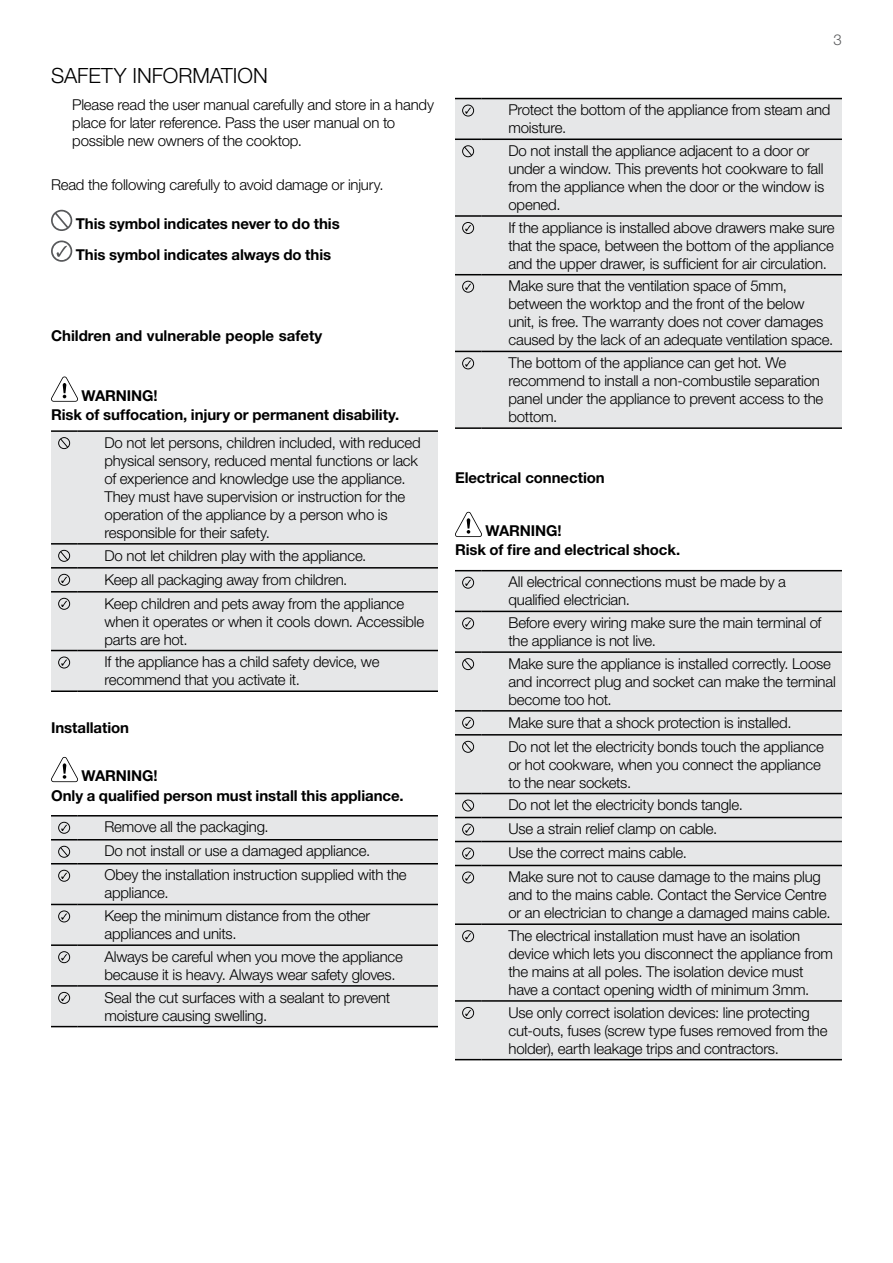
<style>
.page{position:relative;width:893px;height:1263px;background:#fff}
.page>*{position:absolute;margin:0;border:0;box-sizing:border-box;transform-origin:0 0}
.t1{font:300 21px "Helvetica Neue LT Std";color:#000}
.t2{font:300 15px/18px "Helvetica Neue LT Std";letter-spacing:-.015em;color:#000}
.t3{font:700 15px/19.2px "Helvetica Neue LT Std";letter-spacing:-.005em;color:#000}
.t4{font:300 15px "Helvetica Neue LT Std";color:#58595b}
</style>
<div class="page">
<svg style="left:51px;top:376px;width:27px;height:26px"></svg>
<div style="left:51px;top:432px;width:387px;height:258px;background:#e6e7e8"></div>
<hr style="left:51px;top:430px;width:26px;height:2px;background:#000">
<hr style="left:51px;top:543px;width:26px;height:2px;background:#000">
<hr style="left:51px;top:690px;width:26px;height:2px;background:#000">
<hr style="left:77px;top:430px;width:361px;height:2px;background:#000">
<hr style="left:77px;top:543px;width:361px;height:2px;background:#000">
<hr style="left:77px;top:690px;width:361px;height:2px;background:#000">
<svg style="left:58px;top:437px;width:12px;height:12px"></svg>
<svg style="left:51px;top:544px;width:387px;height:124px;background:#dbdcdd"></svg>
<svg style="left:51px;top:757px;width:27px;height:25px"></svg>
<div style="left:51px;top:816px;width:387px;height:23px;background:#e6e7e8"></div>
<div style="left:51px;top:840px;width:387px;height:186px;background:#e6e7e8"></div>
<svg style="left:51px;top:815px;width:26px;height:1px"></svg>
<hr style="left:51px;top:944px;width:26px;height:2px;background:#000">
<hr style="left:51px;top:985px;width:26px;height:2px;background:#000">
<svg style="left:51px;top:1026px;width:26px;height:1px"></svg>
<hr style="left:77px;top:815px;width:361px;height:1px;background:#000">
<hr style="left:77px;top:839px;width:361px;height:1px;background:#000">
<hr style="left:77px;top:863px;width:361px;height:1px;background:#000">
<hr style="left:77px;top:904px;width:361px;height:1px;background:#000">
<hr style="left:77px;top:944px;width:361px;height:2px;background:#000">
<hr style="left:77px;top:985px;width:361px;height:2px;background:#000">
<hr style="left:77px;top:1026px;width:361px;height:1px;background:#000">
<svg style="left:51px;top:822px;width:26px;height:18px"></svg>
<svg style="left:51px;top:846px;width:26px;height:18px"></svg>
<svg style="left:58px;top:870px;width:12px;height:12px"></svg>
<svg style="left:51px;top:904px;width:26px;height:18px"></svg>
<svg style="left:58px;top:951px;width:12px;height:12px"></svg>
<svg style="left:58px;top:992px;width:12px;height:12px"></svg>
<svg style="left:51px;top:210px;width:21px;height:21px"></svg>
<svg style="left:51px;top:240px;width:21px;height:22px"></svg>
<div style="left:455px;top:99px;width:387px;height:328px;background:#e6e7e8"></div>
<div style="left:455px;top:140px;width:387px;height:211px;background:#e6e7e8"></div>
<svg style="left:455px;top:98px;width:26px;height:1px"></svg>
<hr style="left:455px;top:215px;width:26px;height:2px;background:#000">
<svg style="left:455px;top:274px;width:26px;height:1px"></svg>
<hr style="left:455px;top:427px;width:26px;height:2px;background:#000">
<hr style="left:481px;top:98px;width:361px;height:1px;background:#000">
<hr style="left:481px;top:139px;width:361px;height:1px;background:#000">
<hr style="left:481px;top:215px;width:361px;height:2px;background:#000">
<hr style="left:481px;top:274px;width:361px;height:1px;background:#000">
<hr style="left:481px;top:351px;width:361px;height:1px;background:#000">
<hr style="left:481px;top:427px;width:361px;height:2px;background:#000">
<svg style="left:462px;top:105px;width:12px;height:12px"></svg>
<svg style="left:455px;top:139px;width:26px;height:18px"></svg>
<svg style="left:462px;top:222px;width:12px;height:12px"></svg>
<svg style="left:462px;top:281px;width:12px;height:12px"></svg>
<svg style="left:455px;top:351px;width:26px;height:18px"></svg>
<svg style="left:455px;top:512px;width:27px;height:25px"></svg>
<div style="left:455px;top:571px;width:387px;height:488px;background:#e6e7e8"></div>
<div style="left:455px;top:612px;width:387px;height:388px;background:#e6e7e8"></div>
<svg style="left:455px;top:570px;width:26px;height:1px"></svg>
<hr style="left:455px;top:651px;width:26px;height:2px;background:#000">
<svg style="left:455px;top:710px;width:26px;height:1px"></svg>
<hr style="left:455px;top:923px;width:26px;height:2px;background:#000">
<hr style="left:455px;top:1000px;width:26px;height:2px;background:#000">
<svg style="left:455px;top:1059px;width:26px;height:1px"></svg>
<hr style="left:481px;top:570px;width:361px;height:1px;background:#000">
<hr style="left:481px;top:611px;width:361px;height:1px;background:#000">
<hr style="left:481px;top:651px;width:361px;height:2px;background:#000">
<hr style="left:481px;top:710px;width:361px;height:1px;background:#000">
<hr style="left:481px;top:734px;width:361px;height:1px;background:#000">
<hr style="left:481px;top:793px;width:361px;height:1px;background:#000">
<hr style="left:481px;top:817px;width:361px;height:1px;background:#000">
<hr style="left:481px;top:841px;width:361px;height:1px;background:#000">
<hr style="left:481px;top:865px;width:361px;height:1px;background:#000">
<hr style="left:481px;top:923px;width:361px;height:2px;background:#000">
<hr style="left:481px;top:1000px;width:361px;height:2px;background:#000">
<hr style="left:481px;top:1059px;width:361px;height:1px;background:#000">
<svg style="left:462px;top:577px;width:12px;height:12px"></svg>
<svg style="left:455px;top:611px;width:26px;height:18px"></svg>
<svg style="left:462px;top:658px;width:12px;height:12px"></svg>
<svg style="left:455px;top:717px;width:26px;height:18px"></svg>
<svg style="left:462px;top:741px;width:12px;height:12px"></svg>
<svg style="left:455px;top:793px;width:26px;height:18px"></svg>
<svg style="left:455px;top:817px;width:26px;height:18px"></svg>
<svg style="left:455px;top:841px;width:26px;height:18px"></svg>
<svg style="left:455px;top:865px;width:26px;height:18px"></svg>
<svg style="left:462px;top:930px;width:12px;height:12px"></svg>
<svg style="left:462px;top:1007px;width:12px;height:12px"></svg>
<h1 class="t1" style="left:51px;top:63px;width:218px">SAFETY INFORMATION</h1>
<p class="t2" style="left:72px;top:95px;width:363px">Please read the user manual carefully and store in a handy place for later reference. Pass the user manual on to possible new owners of the cooktop.</p>
<p class="t2" style="left:51px;top:175px;width:334px">Read the following carefully to avoid damage or injury.</p>
<p class="t3" style="left:76px;top:208px;width:265px;line-height:30.8px">This symbol indicates never to do this<br>This symbol indicates always do this</p>
<p class="t3" style="left:51px;top:325px;width:273px">Children and vulnerable people safety</p>
<p class="t3" style="left:51px;top:386px;width:350px;text-indent:31px">WARNING!<br>Risk of suffocation, injury or permanent disability.</p>
<p class="t2" style="left:105px;top:433px;width:318px">Do not let persons, children included, with reduced physical sensory, reduced mental functions or lack of experience and knowledge use the appliance.<br>They must have supervision or instruction for the operation of the appliance by a person who is responsible for their safety.</p>
<p class="t2" style="left:105px;top:543px;width:301px;line-height:24px">Do not let children play with the appliance.<br>Keep all packaging away from children.<br>Keep children and pets away from the appliance</p>
<p class="t2" style="left:105px;top:612px;width:321px">when it operates or when it cools down. Accessible parts are hot.</p>
<p class="t2" style="left:105px;top:653px;width:276px">If the appliance has a child safety device, we recommend that you activate it.</p>
<p class="t3" style="left:51px;top:717px;width:80px">Installation</p>
<p class="t3" style="left:51px;top:766px;width:354px;text-indent:31px">WARNING!<br>Only a qualified person must install this appliance.</p>
<p class="t2" style="left:105px;top:815px;width:304px;line-height:24px">Remove all the packaging.<br>Do not install or use a damaged appliance.<br>Obey the installation instruction supplied with the</p>
<p class="t2" style="left:105px;top:881px;width:267px;line-height:22.6px">appliance.<br>Keep the minimum distance from the other</p>
<p class="t2" style="left:105px;top:922px;width:300px;line-height:22.6px">appliances and units.<br>Always be careful when you move the appliance</p>
<p class="t2" style="left:105px;top:963px;width:293px;line-height:22.6px">because it is heavy. Always wear safety gloves.<br>Seal the cut surfaces with a sealant to prevent</p>
<p class="t2" style="left:105px;top:1006px;width:164px">moisture causing swelling.</p>
<p class="t4" style="left:834px;top:30px;width:10px">3</p>
<p class="t2" style="left:508px;top:101px;width:323px">Protect the bottom of the appliance from steam and moisture.</p>
<p class="t2" style="left:508px;top:141px;width:317px">Do not install the appliance adjacent to a door or under a window. This prevents hot cookware to fall from the appliance when the door or the window is opened.</p>
<p class="t2" style="left:508px;top:218px;width:328px;text-align:justify">If the appliance is installed above drawers make sure that the space, between the bottom of the appliance and the upper drawer, is sufficient for air circulation.</p>
<p class="t2" style="left:508px;top:277px;width:326px">Make sure that the ventilation space of 5mm, between the worktop and the front of the below unit, is free. The warranty does not cover damages caused by the lack of an adequate ventilation space.</p>
<p class="t2" style="left:508px;top:353px;width:316px">The bottom of the appliance can get hot. We recommend to install a non-combustile separation panel under the appliance to prevent access to the bottom.</p>
<p class="t3" style="left:455px;top:468px;width:151px">Electrical connection</p>
<p class="t3" style="left:455px;top:521px;width:227px;text-indent:31px">WARNING!<br>Risk of fire and electrical shock.</p>
<p class="t2" style="left:508px;top:573px;width:279px">All electrical connections must be made by a qualified electrician.</p>
<p class="t2" style="left:508px;top:613px;width:314px">Before every wiring make sure the main terminal of the appliance is not live.</p>
<p class="t2" style="left:508px;top:654px;width:329px">Make sure the appliance is installed correctly. Loose and incorrect plug and socket can make the terminal become too hot.</p>
<p class="t2" style="left:508px;top:710px;width:317px;line-height:24px">Make sure that a shock protection is installed.<br>Do not let the electricity bonds touch the appliance</p>
<p class="t2" style="left:508px;top:755px;width:314px">or hot cookware, when you connect the appliance to the near sockets.</p>
<p class="t2" style="left:508px;top:793px;width:314px;line-height:24px">Do not let the electricity bonds tangle.<br>Use a strain relief clamp on cable.<br>Use the correct mains cable.<br>Make sure not to cause damage to the mains plug</p>
<p class="t2" style="left:508px;top:885px;width:323px">and to the mains cable. Contact the Service Centre or an electrician to change a damaged mains cable.</p>
<p class="t2" style="left:508px;top:926px;width:326px">The electrical installation must have an isolation device which lets you disconnect the appliance from the mains at all poles. The isolation device must have a contact opening width of minimum 3mm.</p>
<p class="t2" style="left:508px;top:1003px;width:320px">Use only correct isolation devices: line protecting cut-outs, fuses (screw type fuses removed from the holder), earth leakage trips and contractors.</p>
</div>
